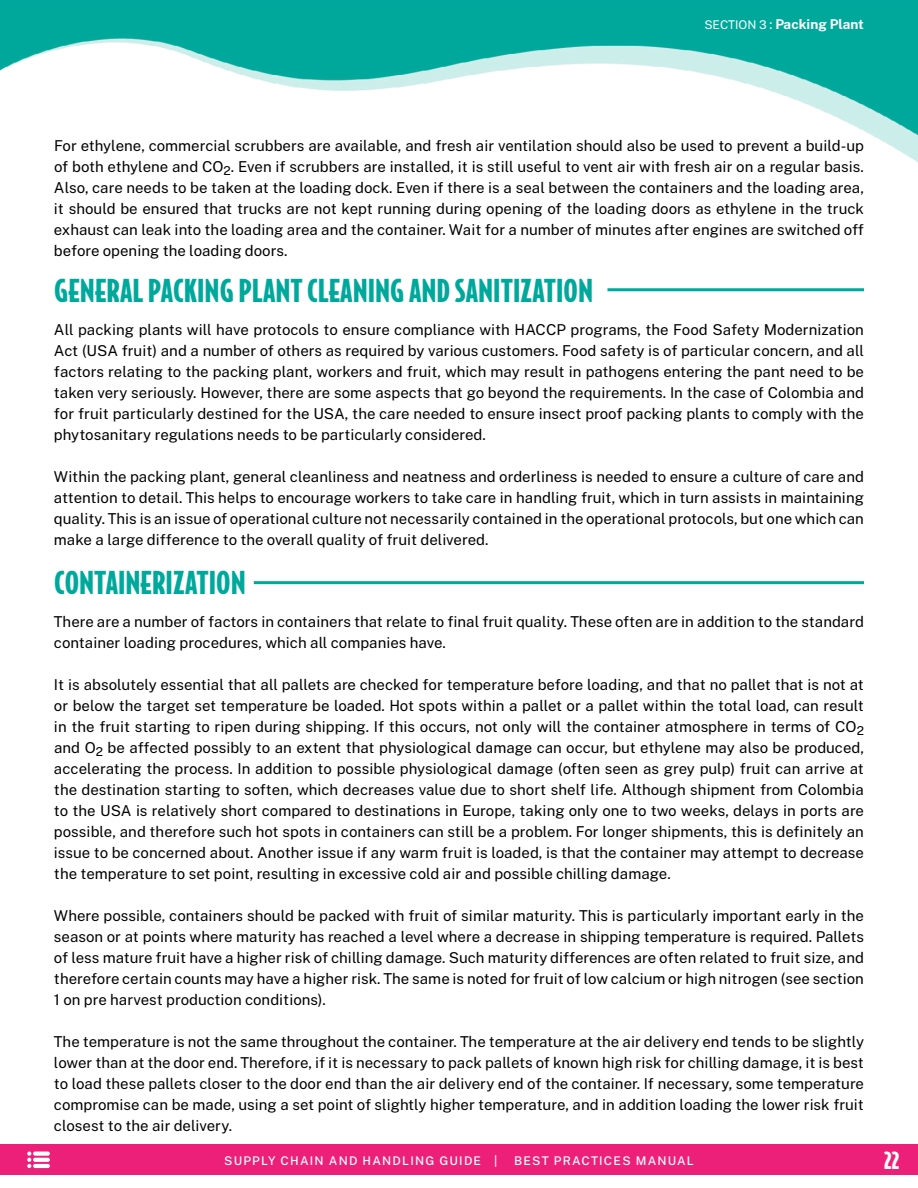
<style>
.page{position:relative;width:918px;height:1188px;background:#fff}
.page>*{position:absolute;margin:0;border:0;box-sizing:border-box;transform-origin:0 0}
.t1{font:900 30px "Bodega Sans";color:#00a89c}
.t2{font:900 22.5px "Bodega Sans";color:#fff}
.t3{font:15px/21px "Public Sans";color:#000;text-align:justify}
.t4{font:700 13.5px "Public Sans";color:#fff}
.t5{font:500 12px "Public Sans";letter-spacing:.1em;color:#fff}
.s1{font-weight:400;font-size:12px}
.s2{font-weight:400}
</style>
<div class="page">
<img style="left:0;top:0;width:918px;height:163px">
<div style="left:0;top:1144px;width:918px;height:31px;background:#ed2079"></div>
<svg style="left:33px;top:1152px;width:17px;height:4px"></svg>
<svg style="left:33px;top:1158px;width:17px;height:4px"></svg>
<svg style="left:27px;top:1152px;width:4px;height:16px"></svg>
<hr style="left:33px;top:1164px;width:17px;height:4px;background:#fff;border-radius:2px">
<hr style="left:608px;top:288px;width:256px;height:3px;background:#00a89c">
<hr style="left:254px;top:581px;width:610px;height:3px;background:#00a89c">
<p class="t4" style="left:704px;top:14px;width:161px"><span class="s1">SECTION 3</span> <span class="s2">:</span> Packing Plant</p>
<p class="t3" style="left:54px;top:135px;width:812px">For ethylene, commercial scrubbers are available, and fresh air ventilation should also be used to prevent a build-up of both ethylene and CO<sub>2</sub>. Even if scrubbers are installed, it is still useful to vent air with fresh air on a regular basis.<br>Also, care needs to be taken at the loading dock. Even if there is a seal between the containers and the loading area, it should be ensured that trucks are not kept running during opening of the loading doors as ethylene in the truck exhaust can leak into the loading area and the container. Wait for a number of minutes after engines are switched off before opening the loading doors.</p>
<h1 class="t1" style="left:54px;top:270px;width:541px">GENERAL PACKING PLANT CLEANING AND SANITIZATION</h1>
<p class="t3" style="left:54px;top:319px;width:812px">All packing plants will have protocols to ensure compliance with HACCP programs, the Food Safety Modernization Act (USA fruit) and a number of others as required by various customers. Food safety is of particular concern, and all factors relating to the packing plant, workers and fruit, which may result in pathogens entering the pant need to be taken very seriously. However, there are some aspects that go beyond the requirements. In the case of Colombia and for fruit particularly destined for the USA, the care needed to ensure insect proof packing plants to comply with the phytosanitary regulations needs to be particularly considered.</p>
<p class="t3" style="left:54px;top:466px;width:811px">Within the packing plant, general cleanliness and neatness and orderliness is needed to ensure a culture of care and attention to detail. This helps to encourage workers to take care in handling fruit, which in turn assists in maintaining quality. This is an issue of operational culture not necessarily contained in the operational protocols, but one which can make a large difference to the overall quality of fruit delivered.</p>
<h1 class="t1" style="left:54px;top:563px;width:193px">CONTAINERIZATION</h1>
<p class="t3" style="left:54px;top:611px;width:811px">There are a number of factors in containers that relate to final fruit quality. These often are in addition to the standard container loading procedures, which all companies have.</p>
<p class="t3" style="left:54px;top:674px;width:812px">It is absolutely essential that all pallets are checked for temperature before loading, and that no pallet that is not at or below the target set temperature be loaded. Hot spots within a pallet or a pallet within the total load, can result in the fruit starting to ripen during shipping. If this occurs, not only will the container atmosphere in terms of CO<sub>2 </sub>and O<sub>2</sub> be affected possibly to an extent that physiological damage can occur, but ethylene may also be produced, accelerating the process. In addition to possible physiological damage (often seen as grey pulp) fruit can arrive at the destination starting to soften, which decreases value due to short shelf life. Although shipment from Colombia to the USA is relatively short compared to destinations in Europe, taking only one to two weeks, delays in ports are possible, and therefore such hot spots in containers can still be a problem. For longer shipments, this is definitely an issue to be concerned about. Another issue if any warm fruit is loaded, is that the container may attempt to decrease the temperature to set point, resulting in excessive cold air and possible chilling damage.</p>
<p class="t3" style="left:54px;top:905px;width:812px">Where possible, containers should be packed with fruit of similar maturity. This is particularly important early in the season or at points where maturity has reached a level where a decrease in shipping temperature is required. Pallets of less mature fruit have a higher risk of chilling damage. Such maturity differences are often related to fruit size, and therefore certain counts may have a higher risk. The same is noted for fruit of low calcium or high nitrogen (see section 1 on pre harvest production conditions).</p>
<p class="t3" style="left:54px;top:1031px;width:812px">The temperature is not the same throughout the container. The temperature at the air delivery end tends to be slightly lower than at the door end. Therefore, if it is necessary to pack pallets of known high risk for chilling damage, it is best to load these pallets closer to the door end than the air delivery end of the container. If necessary, some temperature compromise can be made, using a set point of slightly higher temperature, and in addition loading the lower risk fruit closest to the air delivery.</p>
<p class="t5" style="left:224px;top:1151px;width:275px">SUPPLY CHAIN AND HANDLING GUIDE |</p>
<p class="t5" style="left:514px;top:1151px;width:181px">BEST PRACTICES MANUAL</p>
<h2 class="t2" style="left:884px;top:1145px;width:17px">22</h2>
</div>
